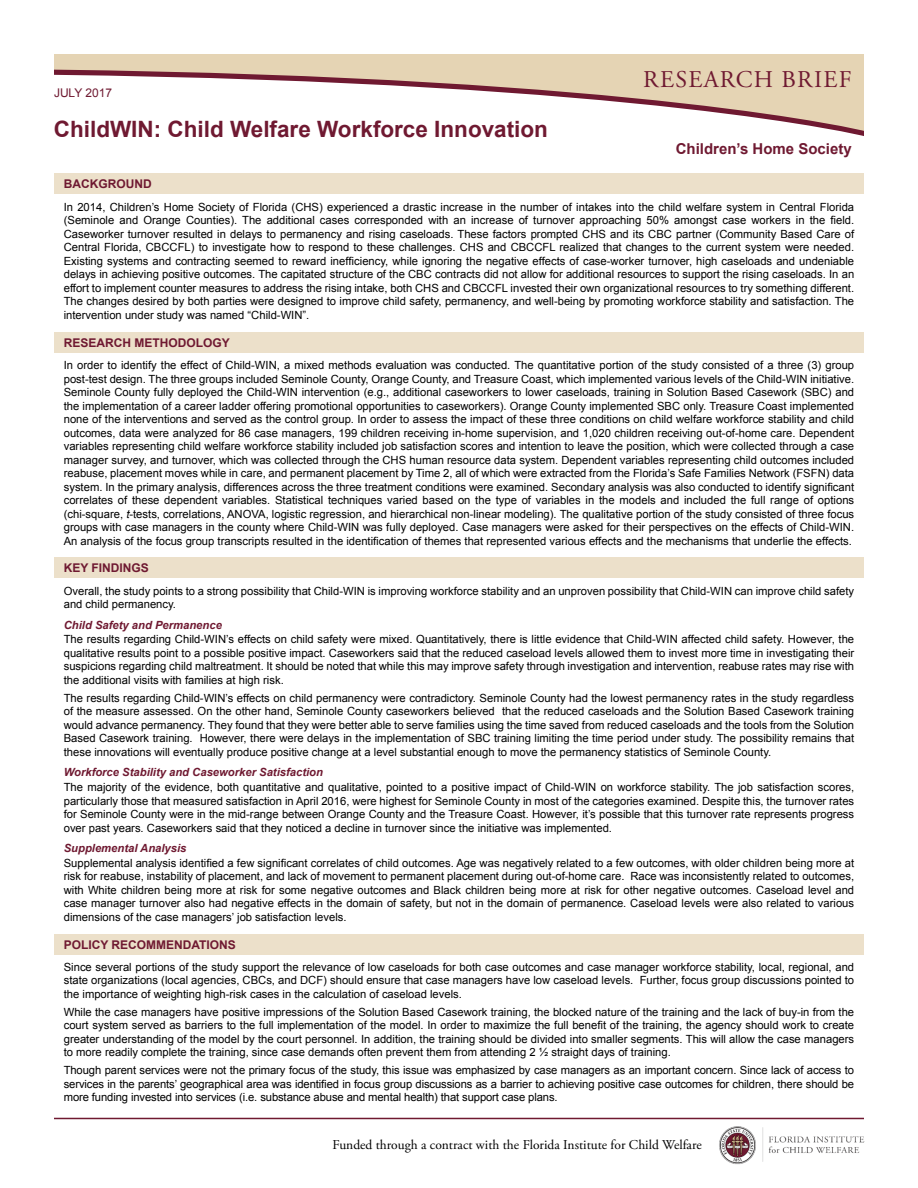
<style>
.page{position:relative;width:918px;height:1188px;background:#fff}
.page>*{position:absolute;margin:0;border:0;box-sizing:border-box;transform-origin:0 0}
.t1{font:24px "Adobe Garamond Pro";letter-spacing:.055em;color:#6f1931}
.Paragraph_Style_1{font:700 22.5px "Arial";color:#6f1931}
.Sidebar{font:700 15px "Arial";color:#6f1931}
.Sidebar-2{font:13.5px "Adobe Garamond Pro";color:#000}
.t2{font:700 12px "Arial";color:#6f1931}
.Body{font:12px "Arial";color:#6f1931}
.Body-2{font:11.25px/13.5px "Arial";color:#000;text-align:justify}
.Paragraph_Style_4{font:italic 700 11.25px "Arial";color:#6f1931}
.s1{font-style:italic}
</style>
<div class="page">
<div style="left:54px;top:934px;width:810px;height:21px;background:#ece0ca"></div>
<svg style="left:54px;top:54px;width:810px;height:77px"></svg>
<hr style="left:54px;top:1118px;width:810px;height:1px;background:#6f1931">
<div style="left:54px;top:174px;width:810px;height:20px;background:#ece0ca"></div>
<div style="left:54px;top:333px;width:810px;height:20px;background:#ece0ca"></div>
<div style="left:54px;top:558px;width:810px;height:20px;background:#ece0ca"></div>
<img style="left:719px;top:1126px;width:146px;height:39px">
<p class="Body" style="left:54px;top:85px;width:60px">JULY 2017</p>
<p class="Paragraph_Style_1" style="left:54px;top:115px;width:496px">ChildWIN: Child Welfare Workforce Innovation</p>
<p class="t1" style="left:643px;top:65px;width:210px">RESEARCH BRIEF</p>
<p class="Sidebar" style="left:676px;top:139px;width:178px">Children’s Home Society</p>
<p class="t2" style="left:64px;top:176px;width:89px">BACKGROUND</p>
<p class="Body-2" style="left:64px;top:200px;width:792px">In 2014, Children’s Home Society of Florida (CHS) experienced a drastic increase in the number of intakes into the child welfare system in Central Florida (Seminole and Orange Counties). The additional cases corresponded with an increase of turnover approaching 50% amongst case workers in the field.<br>Caseworker turnover resulted in delays to permanency and rising caseloads. These factors prompted CHS and its CBC partner (Community Based Care of Central Florida, CBCCFL) to investigate how to respond to these challenges. CHS and CBCCFL realized that changes to the current system were needed.<br>Existing systems and contracting seemed to reward inefficiency, while ignoring the negative effects of case-worker turnover, high caseloads and undeniable delays in achieving positive outcomes. The capitated structure of the CBC contracts did not allow for additional resources to support the rising caseloads. In an effort to implement counter measures to address the rising intake, both CHS and CBCCFL invested their own organizational resources to try something different.<br>The changes desired by both parties were designed to improve child safety, permanency, and well-being by promoting workforce stability and satisfaction. The intervention under study was named “Child-WIN”.</p>
<p class="t2" style="left:64px;top:335px;width:168px">RESEARCH METHODOLOGY</p>
<p class="Body-2" style="left:64px;top:358px;width:792px">In order to identify the effect of Child-WIN, a mixed methods evaluation was conducted. The quantitative portion of the study consisted of a three (3) group post-test design. The three groups included Seminole County, Orange County, and Treasure Coast, which implemented various levels of the Child-WIN initiative.<br>Seminole County fully deployed the Child-WIN intervention (e.g., additional caseworkers to lower caseloads, training in Solution Based Casework (SBC) and the implementation of a career ladder offering promotional opportunities to caseworkers). Orange County implemented SBC only. Treasure Coast implemented none of the interventions and served as the control group. In order to assess the impact of these three conditions on child welfare workforce stability and child outcomes, data were analyzed for 86 case managers, 199 children receiving in-home supervision, and 1,020 children receiving out-of-home care. Dependent variables representing child welfare workforce stability included job satisfaction scores and intention to leave the position, which were collected through a case manager survey, and turnover, which was collected through the CHS human resource data system. Dependent variables representing child outcomes included reabuse, placement moves while in care, and permanent placement by Time 2, all of which were extracted from the Florida’s Safe Families Network (FSFN) data system. In the primary analysis, differences across the three treatment conditions were examined. Secondary analysis was also conducted to identify significant correlates of these dependent variables. Statistical techniques varied based on the type of variables in the models and included the full range of options (chi-square, <span class="s1">t</span>-tests, correlations, ANOVA, logistic regression, and hierarchical non-linear modeling). The qualitative portion of the study consisted of three focus groups with case managers in the county where Child-WIN was fully deployed. Case managers were asked for their perspectives on the effects of Child-WIN.<br>An analysis of the focus group transcripts resulted in the identification of themes that represented various effects and the mechanisms that underlie the effects.</p>
<p class="t2" style="left:64px;top:560px;width:87px">KEY FINDINGS</p>
<p class="Body-2" style="left:64px;top:584px;width:792px">Overall, the study points to a strong possibility that Child-WIN is improving workforce stability and an unproven possibility that Child-WIN can improve child safety and child permanency.</p>
<p class="Paragraph_Style_4" style="left:64px;top:617px;width:160px">Child Safety and Permanence</p>
<p class="Body-2" style="left:64px;top:633px;width:792px">The results regarding Child-WIN’s effects on child safety were mixed. Quantitatively, there is little evidence that Child-WIN affected child safety. However, the qualitative results point to a possible positive impact. Caseworkers said that the reduced caseload levels allowed them to invest more time in investigating their suspicions regarding child maltreatment. It should be noted that while this may improve safety through investigation and intervention, reabuse rates may rise with the additional visits with families at high risk.</p>
<p class="Body-2" style="left:64px;top:691px;width:792px">The results regarding Child-WIN’s effects on child permanency were contradictory. Seminole County had the lowest permanency rates in the study regardless of the measure assessed. On the other hand, Seminole County caseworkers believed that the reduced caseloads and the Solution Based Casework training would advance permanency. They found that they were better able to serve families using the time saved from reduced caseloads and the tools from the Solution Based Casework training. However, there were delays in the implementation of SBC training limiting the time period under study. The possibility remains that these innovations will eventually produce positive change at a level substantial enough to move the permanency statistics of Seminole County.</p>
<p class="Paragraph_Style_4" style="left:64px;top:765px;width:261px">Workforce Stability and Caseworker Satisfaction</p>
<p class="Body-2" style="left:64px;top:780px;width:792px">The majority of the evidence, both quantitative and qualitative, pointed to a positive impact of Child-WIN on workforce stability. The job satisfaction scores, particularly those that measured satisfaction in April 2016, were highest for Seminole County in most of the categories examined. Despite this, the turnover rates for Seminole County were in the mid-range between Orange County and the Treasure Coast. However, it’s possible that this turnover rate represents progress over past years. Caseworkers said that they noticed a decline in turnover since the initiative was implemented.</p>
<p class="Paragraph_Style_4" style="left:64px;top:841px;width:124px">Supplemental Analysis</p>
<p class="Body-2" style="left:64px;top:856px;width:792px">Supplemental analysis identified a few significant correlates of child outcomes. Age was negatively related to a few outcomes, with older children being more at risk for reabuse, instability of placement, and lack of movement to permanent placement during out-of-home care. Race was inconsistently related to outcomes, with White children being more at risk for some negative outcomes and Black children being more at risk for other negative outcomes. Caseload level and case manager turnover also had negative effects in the domain of safety, but not in the domain of permanence. Caseload levels were also related to various dimensions of the case managers’ job satisfaction levels.</p>
<p class="t2" style="left:64px;top:936px;width:174px">POLICY RECOMMENDATIONS</p>
<p class="Body-2" style="left:64px;top:960px;width:792px">Since several portions of the study support the relevance of low caseloads for both case outcomes and case manager workforce stability, local, regional, and state organizations (local agencies, CBCs, and DCF) should ensure that case managers have low caseload levels. Further, focus group discussions pointed to the importance of weighting high-risk cases in the calculation of caseload levels.</p>
<p class="Body-2" style="left:64px;top:1005px;width:792px">While the case managers have positive impressions of the Solution Based Casework training, the blocked nature of the training and the lack of buy-in from the court system served as barriers to the full implementation of the model. In order to maximize the full benefit of the training, the agency should work to create greater understanding of the model by the court personnel. In addition, the training should be divided into smaller segments. This will allow the case managers to more readily complete the training, since case demands often prevent them from attending 2 ½ straight days of training.</p>
<p class="Body-2" style="left:64px;top:1064px;width:792px">Though parent services were not the primary focus of the study, this issue was emphasized by case managers as an important concern. Since lack of access to services in the parents’ geographical area was identified in focus group discussions as a barrier to achieving positive case outcomes for children, there should be more funding invested into services (i.e. substance abuse and mental health) that support case plans.</p>
<p class="Sidebar-2" style="left:332px;top:1137px;width:371px">Funded through a contract with the Florida Institute for Child Welfare</p>
</div>
